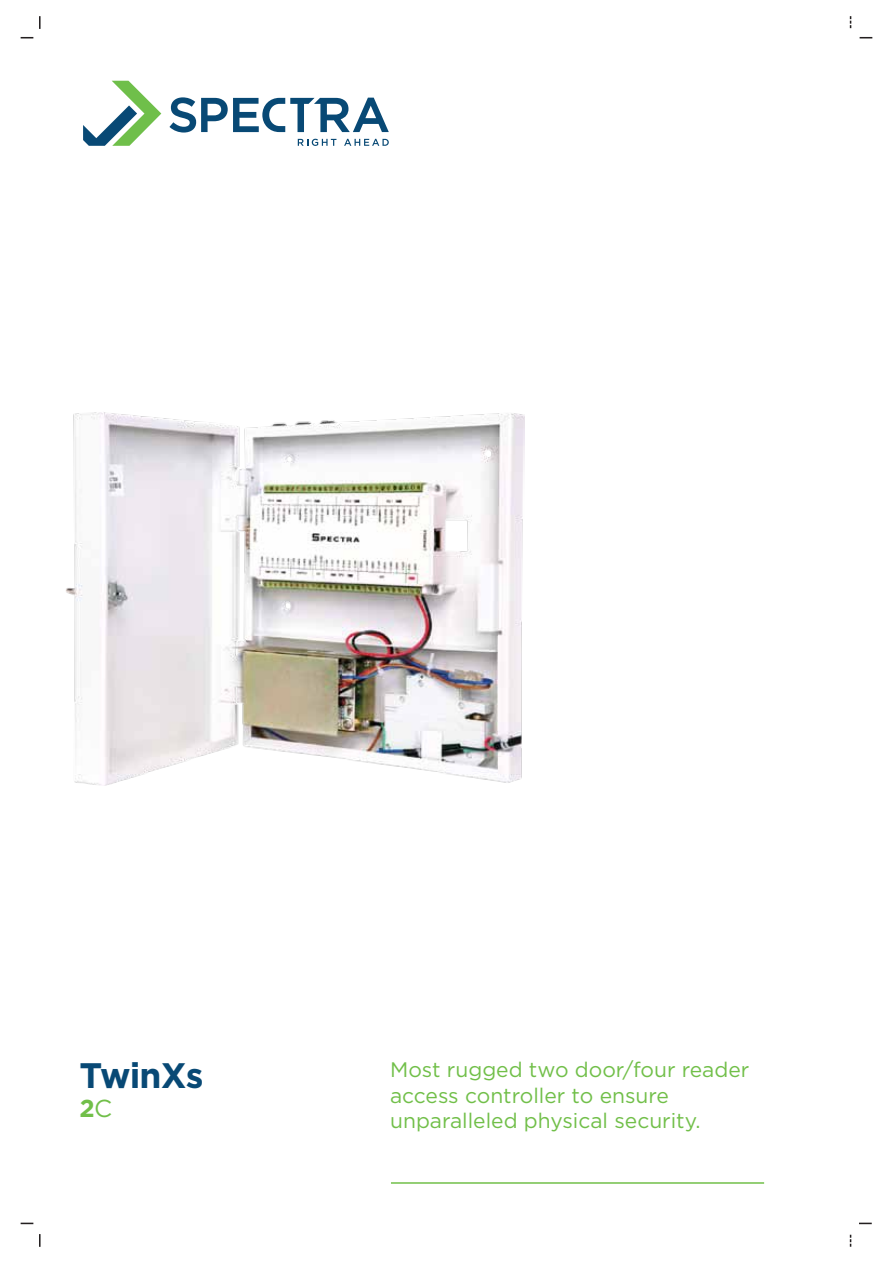
<style>
.page{position:relative;width:893px;height:1263px;background:#fff}
.page>*{position:absolute;margin:0;border:0;box-sizing:border-box;transform-origin:0 0}
.t1{font:700 35.4px "Gotham";letter-spacing:-.025em;color:#084975}
.t2{font:700 24.45px "Gotham";color:#71bf49}
.t3{font:21px/25.2px "Gotham";color:#71bf49}
.s1{font-weight:400}
</style>
<div class="page">
<svg style="left:83px;top:81px;width:78px;height:65px"></svg>
<svg style="left:298px;top:139px;width:38px;height:7px"></svg>
<svg style="left:344px;top:139px;width:45px;height:7px"></svg>
<svg style="left:169px;top:97px;width:220px;height:36px"></svg>
<hr style="left:391px;top:1182px;width:373px;height:2px;background:#71bf49">
<svg style="left:39px;top:1234px;width:2px;height:13px"></svg>
<svg style="left:21px;top:1222px;width:12px;height:2px"></svg>
<svg style="left:859px;top:1222px;width:13px;height:2px"></svg>
<svg style="left:39px;top:16px;width:2px;height:13px"></svg>
<svg style="left:21px;top:37px;width:12px;height:1px"></svg>
<svg style="left:850px;top:16px;width:1px;height:13px"></svg>
<svg style="left:860px;top:37px;width:12px;height:1px"></svg>
<svg style="left:850px;top:1234px;width:1px;height:13px"></svg>
<img style="left:66px;top:412px;width:458px;height:374px">
<h1 class="t1" style="left:79px;top:1052px;width:125px">TwinXs</h1>
<p class="t2" style="left:79px;top:1092px;width:34px">2<span class="s1">C</span></p>
<p class="t3" style="left:390px;top:1057px;width:361px">Most rugged two door/four reader access controller to ensure unparalleled physical security.</p>
</div>
